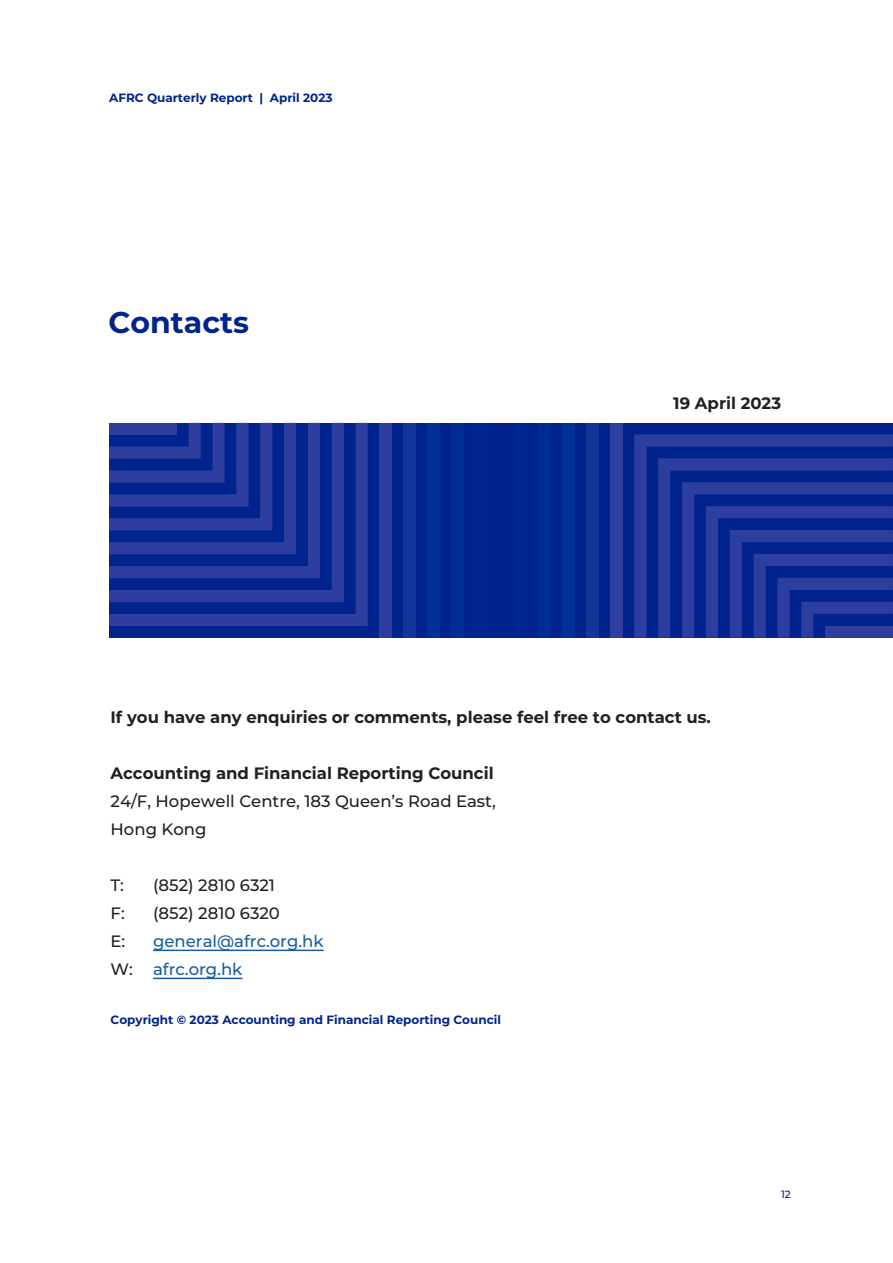
<style>
.page{position:relative;width:893px;height:1263px;background:#fff}
.page>*{position:absolute;margin:0;border:0;box-sizing:border-box;transform-origin:0 0}
.t1{font:700 30px "Montserrat";color:#00238e}
.t2{font:700 16.5px "Montserrat";color:#231f20}
.t3{font:500 16.5px/28px "Montserrat";color:#231f20}
.t4{font:500 16.5px/28px "Montserrat";color:#175d9e}
.t5{font:700 12px "Montserrat";color:#00238e}
.t6{font:500 10.5px "Montserrat";color:#00238e}
.s1{color:#231f20}
</style>
<div class="page">
<div style="left:109px;top:423px;width:784px;height:215px;background:#00238e"></div>
<svg style="left:634px;top:434px;width:259px;height:204px;fill:#283b9d"></svg>
<div style="left:610px;top:423px;width:13px;height:215px;background:#2d3e9f"></div>
<div style="left:587px;top:423px;width:12px;height:215px;background:#14359a"></div>
<div style="left:563px;top:423px;width:12px;height:215px;background:#003196"></div>
<div style="left:539px;top:423px;width:12px;height:215px;background:#002c94"></div>
<div style="left:515px;top:423px;width:12px;height:215px;background:#002791"></div>
<svg style="left:109px;top:423px;width:259px;height:203px;fill:#2c3d9e"></svg>
<div style="left:379px;top:423px;width:13px;height:215px;background:#2d3e9f"></div>
<div style="left:403px;top:423px;width:12px;height:215px;background:#14359a"></div>
<div style="left:427px;top:423px;width:12px;height:215px;background:#003196"></div>
<div style="left:451px;top:423px;width:12px;height:215px;background:#002c94"></div>
<div style="left:475px;top:423px;width:12px;height:215px;background:#002791"></div>
<hr style="left:153px;top:949px;width:171px;height:2px;background:#175d9e">
<hr style="left:153px;top:978px;width:89px;height:1px;background:#175d9e">
<p class="t5" style="left:109px;top:89px;width:225px">AFRC Quarterly Report | April 2023</p>
<h1 class="t1" style="left:108px;top:301px;width:142px">Contacts</h1>
<p class="t2" style="left:673px;top:391px;width:109px">19 April 2023</p>
<p class="t2" style="left:111px;top:705px;width:602px">If you have any enquiries or comments, please feel free to contact us.</p>
<p class="t2" style="left:111px;top:761px;width:385px">Accounting and Financial Reporting Council</p>
<p class="t3" style="left:111px;top:786px;width:387px">24/F, Hopewell Centre, 183 Queen’s Road East,<br>Hong Kong</p>
<p class="t3" style="left:111px;top:871px;width:15px">T:</p>
<p class="t3" style="left:153px;top:871px;width:123px">(852) 2810 6321</p>
<p class="t3" style="left:111px;top:899px;width:16px">F:</p>
<p class="t3" style="left:153px;top:899px;width:128px">(852) 2810 6320</p>
<p class="t3" style="left:111px;top:927px;width:16px">E:</p>
<p class="t4" style="left:111px;top:927px;width:215px;text-indent:43px">general@afrc.org.hk<br><span class="s1">W:</span> afrc.org.hk</p>
<p class="t5" style="left:111px;top:1011px;width:392px">Copyright © 2023 Accounting and Financial Reporting Council</p>
<p class="t6" style="left:781px;top:1187px;width:11px">12</p>
</div>
